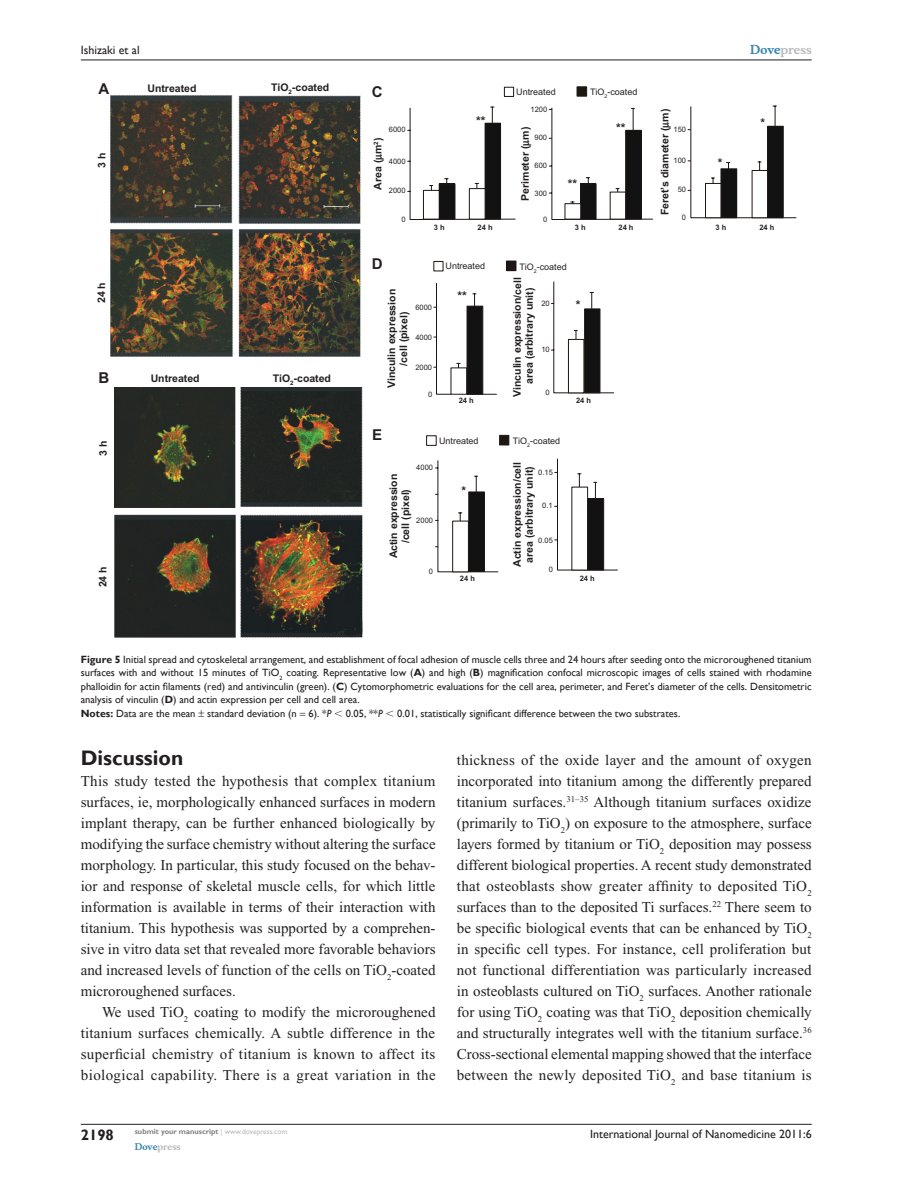
<style>
.page{position:relative;width:918px;height:1188px;background:#fff}
.page>*{position:absolute;margin:0;border:0;box-sizing:border-box;transform-origin:0 0}
.t1{font:700 21px "Gill Sans";color:#231f20}
.t2{font:15px/21px "Times New Roman";letter-spacing:.015em;color:#231f20;text-align:justify}
.t3{font:700 15px "Arial";color:#231f20}
.t4{font:700 15px "Gill Sans";color:#231f20}
.t5{font:12px "Gill Sans";color:#231f20}
.t6{font:700 12px "Arial";color:#231f20}
.t7{font:700 12px "Musee";color:#b8b9bc}
.t8{font:10.5px/13.5px "Gill Sans";color:#231f20}
.t9{font:700 10.5px/12px "Arial";color:#231f20;text-align:center}
.t10{font:9px "Arial";color:#231f20}
.t11{font:700 9px "Musee";color:#b8b9bc}
.t12{font:7.5px "Arial";color:#231f20}
.t13{font:700 7.5px "Gill Sans";color:#808285}
.t14{font:700 7.5px "Arial";color:#231f20}
.s1{color:#3485ae}
.s2{font-weight:700}
.s3{font-style:italic}
.s4{font-family:"Mathematical Pi One"}
.s5{font-weight:400;color:#b8b9bc}
</style>
<div class="page">
<img style="left:111px;top:95px;width:250px;height:261px">
<img style="left:115px;top:387px;width:247px;height:251px">
<svg style="left:688px;top:106px;width:108px;height:112px"></svg>
<div style="left:752px;top:170px;width:16px;height:48px;background:#fff;border:1px solid #1c1713"></div>
<svg style="left:551px;top:281px;width:63px;height:112px"></svg>
<div style="left:584px;top:309px;width:16px;height:84px;background:#121213;border:1px solid #1c1713"></div>
<svg style="left:435px;top:460px;width:63px;height:112px"></svg>
<svg style="left:554px;top:458px;width:64px;height:113px"></svg>
<div style="left:588px;top:498px;width:16px;height:72px;background:#121213;border:1px solid #1c1713"></div>
<svg style="left:426px;top:261px;width:90px;height:185px"></svg>
<div style="left:499px;top:435px;width:10px;height:10px;background:#1c1713;border:1px solid #1c1713"></div>
<div style="left:504px;top:87px;width:10px;height:10px;border:1px solid #1c1713"></div>
<div style="left:577px;top:87px;width:10px;height:9px;background:#1c1713;border:1px solid #1c1713"></div>
<hr style="left:81px;top:1124px;width:731px;height:1px;background:#231f20">
<hr style="left:81px;top:60px;width:731px;height:1px;background:#231f20">
<svg style="left:407px;top:107px;width:246px;height:113px"></svg>
<p class="t5" style="left:81px;top:43px;width:60px">Ishizaki et al</p>
<p class="t3" style="left:99px;top:80px;width:12px">A</p>
<p class="t9" style="left:147px;top:82px;width:51px">Untreated</p>
<p class="t9" style="left:271px;top:81px;width:60px">TiO<sub>2</sub>-coated</p>
<p class="t10" style="left:516px;top:87px;width:41px">Untreated</p>
<p class="t10" style="left:590px;top:87px;width:49px">TiO<sub>2</sub>-coated</p>
<p class="t3" style="left:372px;top:83px;width:12px">C</p>
<p class="t12" style="left:531px;top:105px;width:18px">1200</p>
<p class="t9" style="left:659px;top:215px;width:108px;rotate:-90deg">Feret’s diameter ( m)</p>
<p class="t6" style="left:476px;top:113px;width:11px">**</p>
<p class="t6" style="left:616px;top:121px;width:11px">**</p>
<p class="t12" style="left:674px;top:125px;width:14px">150</p>
<p class="t12" style="left:389px;top:126px;width:18px">6000</p>
<p class="t9" style="left:519px;top:201px;width:75px;rotate:-90deg">Perimeter ( m)</p>
<p class="t12" style="left:535px;top:133px;width:14px">900</p>
<p class="t9" style="left:372px;top:190px;width:54px;rotate:-90deg">Area ( m<sup>2</sup>)</p>
<p class="t9" style="left:96px;top:168px;width:17px;rotate:-90deg">3 h</p>
<p class="t6" style="left:718px;top:156px;width:6px">*</p>
<p class="t12" style="left:674px;top:156px;width:14px">100</p>
<p class="t12" style="left:389px;top:157px;width:18px">4000</p>
<p class="t12" style="left:535px;top:161px;width:14px">600</p>
<p class="t6" style="left:568px;top:177px;width:11px">**</p>
<p class="t12" style="left:678px;top:185px;width:10px">50</p>
<p class="t12" style="left:389px;top:186px;width:18px">2000</p>
<p class="t12" style="left:535px;top:189px;width:14px">300</p>
<p class="t12" style="left:682px;top:213px;width:6px">0</p>
<p class="t12" style="left:402px;top:215px;width:6px">0</p>
<p class="t12" style="left:543px;top:215px;width:6px">0</p>
<p class="t7" style="left:750px;top:43px;width:63px"><span class="s1">Dove</span>press</p>
<p class="t6" style="left:761px;top:116px;width:6px">*</p>
<p class="t14" style="left:434px;top:223px;width:12px">3 h</p>
<p class="t14" style="left:478px;top:223px;width:17px">24 h</p>
<p class="t14" style="left:575px;top:223px;width:12px">3 h</p>
<p class="t14" style="left:619px;top:223px;width:17px">24 h</p>
<p class="t14" style="left:716px;top:223px;width:12px">3 h</p>
<p class="t14" style="left:759px;top:223px;width:17px">24 h</p>
<p class="t3" style="left:372px;top:255px;width:12px">D</p>
<p class="t10" style="left:446px;top:261px;width:41px">Untreated</p>
<p class="t10" style="left:519px;top:261px;width:49px">TiO<sub>2</sub>-coated</p>
<p class="t9" style="left:96px;top:303px;width:23px;rotate:-90deg">24 h</p>
<p class="t3" style="left:99px;top:369px;width:12px">B</p>
<p class="t9" style="left:151px;top:372px;width:51px">Untreated</p>
<p class="t9" style="left:273px;top:372px;width:60px">TiO<sub>2</sub>-coated</p>
<p class="t9" style="left:511px;top:397px;width:121px;rotate:-90deg">Vinculin expression/cell area (arbitrary unit)</p>
<p class="t9" style="left:386px;top:388px;width:101px;rotate:-90deg">Vinculin expression /cell (pixel)</p>
<p class="t6" style="left:457px;top:288px;width:11px">**</p>
<p class="t6" style="left:576px;top:298px;width:6px">*</p>
<p class="t12" style="left:541px;top:299px;width:10px">20</p>
<p class="t12" style="left:415px;top:303px;width:18px">6000</p>
<p class="t12" style="left:415px;top:333px;width:18px">4000</p>
<p class="t12" style="left:541px;top:345px;width:10px">10</p>
<p class="t12" style="left:415px;top:363px;width:18px">2000</p>
<p class="t12" style="left:546px;top:388px;width:6px">0</p>
<p class="t12" style="left:428px;top:390px;width:6px">0</p>
<p class="t14" style="left:459px;top:396px;width:17px">24 h</p>
<p class="t14" style="left:576px;top:396px;width:17px">24 h</p>
<p class="t9" style="left:97px;top:456px;width:17px;rotate:-90deg">3 h</p>
<p class="t3" style="left:372px;top:426px;width:12px">E</p>
<p class="t10" style="left:439px;top:436px;width:41px">Untreated</p>
<p class="t10" style="left:513px;top:435px;width:49px">TiO<sub>2</sub>-coated</p>
<p class="t9" style="left:97px;top:587px;width:23px;rotate:-90deg">24 h</p>
<p class="t9" style="left:511px;top:567px;width:107px;rotate:-90deg">Actin expression/cell area (arbitrary unit)</p>
<p class="t12" style="left:416px;top:464px;width:18px">4000</p>
<p class="t12" style="left:538px;top:468px;width:16px">0.15</p>
<p class="t9" style="left:388px;top:558px;width:86px;rotate:-90deg">Actin expression /cell (pixel)</p>
<p class="t6" style="left:462px;top:483px;width:6px">*</p>
<p class="t12" style="left:542px;top:501px;width:12px">0.1</p>
<p class="t12" style="left:416px;top:516px;width:18px">2000</p>
<p class="t12" style="left:538px;top:536px;width:16px">0.05</p>
<p class="t12" style="left:549px;top:565px;width:6px">0</p>
<p class="t12" style="left:429px;top:567px;width:6px">0</p>
<p class="t14" style="left:460px;top:574px;width:17px">24 h</p>
<p class="t14" style="left:580px;top:574px;width:17px">24 h</p>
<p class="t8" style="left:81px;top:653px;width:732px"><span class="s2">Figure 5</span> Initial spread and cytoskeletal arrangement, and establishment of focal adhesion of muscle cells three and 24 hours after seeding onto the microroughened titanium surfaces with and without 15 minutes of TiO<sub>2</sub> coating. Representative low (<span class="s2">A</span>) and high (<span class="s2">B</span>) magnification confocal microscopic images of cells stained with rhodamine phalloidin for actin filaments (red) and antivinculin (green). (<span class="s2">C</span>) Cytomorphometric evaluations for the cell area, perimeter, and Feret’s diameter of the cells. Densitometric analysis of vinculin (<span class="s2">D</span>) and actin expression per cell and cell area.<br><span class="s2">Notes:</span> Data are the mean standard deviation (n 6). *<span class="s3">P</span> <span class="s4">,</span> 0.05, **<span class="s3">P</span> <span class="s4">,</span> 0.01, statistically significant difference between the two substrates.</p>
<p class="t2" style="left:457px;top:749px;width:356px">thickness of the oxide layer and the amount of oxygen incorporated into titanium among the differently prepared titanium surfaces.<sup>31–35</sup> Although titanium surfaces oxidize (primarily to TiO<sub>2</sub>) on exposure to the atmosphere, surface layers formed by titanium or TiO<sub>2</sub> deposition may possess different biological properties. A recent study demonstrated that osteoblasts show greater affinity to deposited TiO<sub>2 </sub>surfaces than to the deposited Ti surfaces.<sup>22</sup> There seem to be specific biological events that can be enhanced by TiO<sub>2 </sub>in specific cell types. For instance, cell proliferation but not functional differentiation was particularly increased in osteoblasts cultured on TiO<sub>2</sub> surfaces. Another rationale for using TiO<sub>2</sub> coating was that TiO<sub>2</sub> deposition chemically and structurally integrates well with the titanium surface.<sup>36<br></sup>Cross-sectional elemental mapping showed that the interface between the newly deposited TiO<sub>2</sub> and base titanium is</p>
<h1 class="t1" style="left:81px;top:745px;width:104px">Discussion</h1>
<p class="t2" style="left:81px;top:770px;width:357px">This study tested the hypothesis that complex titanium surfaces, ie, morphologically enhanced surfaces in modern implant therapy, can be further enhanced biologically by modifying the surface chemistry without altering the surface morphology. In particular, this study focused on the behav&shy;ior and response of skeletal muscle cells, for which little information is available in terms of their interaction with titanium. This hypothesis was supported by a comprehen&shy;sive in vitro data set that revealed more favorable behaviors and increased levels of function of the cells on TiO<sub>2</sub>-coated microroughened surfaces.</p>
<p class="t2" style="left:81px;top:1001px;width:357px;text-indent:21px">We used TiO<sub>2</sub> coating to modify the microroughened titanium surfaces chemically. A subtle difference in the superficial chemistry of titanium is known to affect its biological capability. There is a great variation in the</p>
<p class="t4" style="left:81px;top:1126px;width:35px">2198</p>
<p class="t13" style="left:135px;top:1127px;width:154px">submit your manuscript <span class="s5">| www.dovepress.com</span></p>
<p class="t11" style="left:135px;top:1141px;width:48px"><span class="s1">Dove</span>press</p>
<p class="t5" style="left:590px;top:1127px;width:223px">International Journal of Nanomedicine 2011:6</p>
</div>
